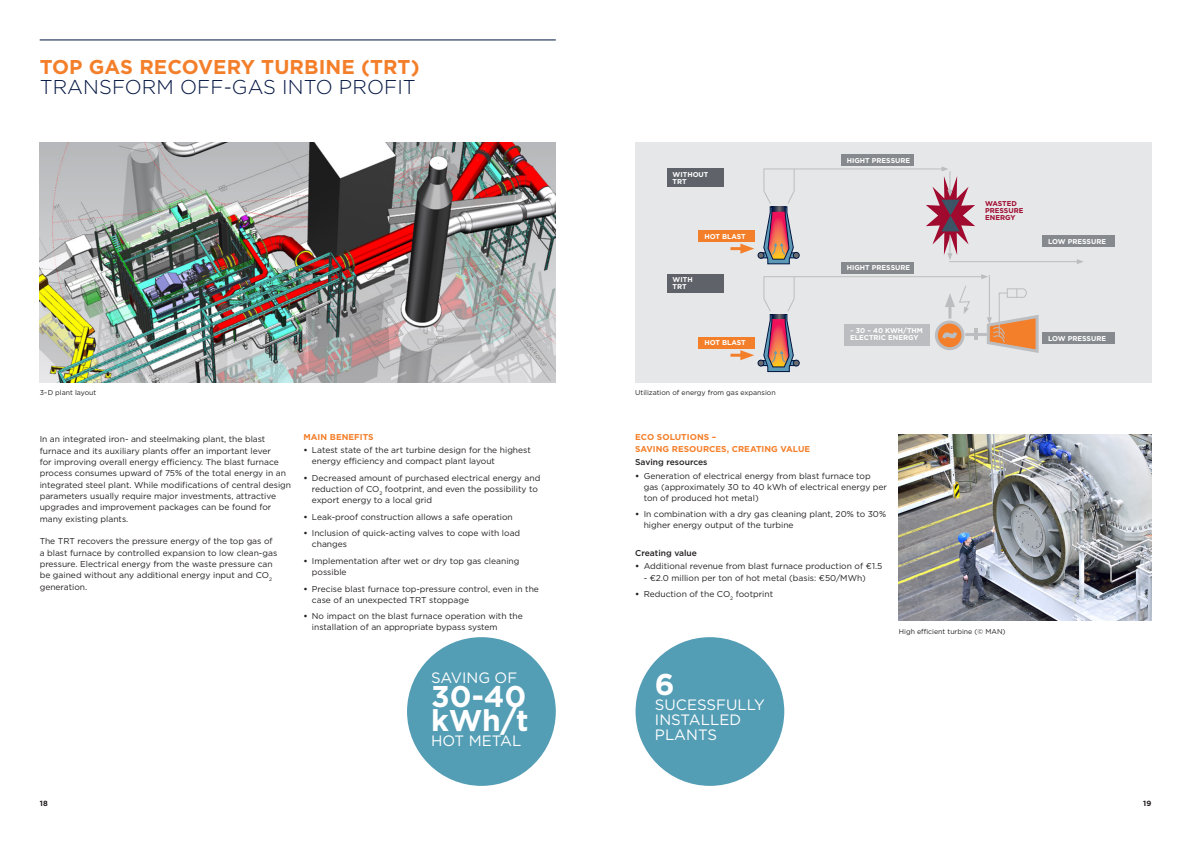
<style>
.page{position:relative;width:1191px;height:842px;background:#fff}
.page>*{position:absolute;margin:0;border:0;box-sizing:border-box;transform-origin:0 0}
.t1{font:700 30px/24px "Gotham";color:#fff}
._01__Headline_-_Light_-_25pt_-_orange{font:700 20px/20px "Gotham";letter-spacing:.005em;color:#f47f2a}
.t2{font:15px/15px "Gotham";color:#fff}
._01__Copy_-_Book_-_8_5_pt_-_black{font:8.5px/11.3px "Gotham";color:#231f20}
._02__Subhead_-_Bold_-_8_5pt_-_orange{font:700 8.5px/11.3px "Gotham";letter-spacing:.005em;color:#f47f2a}
._01__Copy_-_Book_-_8_5_pt_-_black-2{font:500 8.5px "Gotham";color:#231f20}
.t3{font:700 7.5px "Gotham";color:#231f20}
._06__Copy_-_Book_-_7pt_-_black{font:700 7px/7px "Gotham";color:#fff}
._06__Copy_-_Book_-_7pt_-_black-2{font:7px "Gotham";color:#231f20}
._06__Copy_-_Book_-_7pt_-_black-3{font:700 7px/7px "Gotham";color:#a00a2f}
.s1{font-weight:300;color:#001340}
.s2{font-weight:700}
</style>
<div class="page">
<hr style="left:40px;top:40px;width:516px;height:1px;background:#001340">
<img style="left:40px;top:142px;width:516px;height:241px">
<div style="left:635px;top:637px;width:149px;height:149px;background:#539db5;border-radius:50%"></div>
<div style="left:407px;top:637px;width:149px;height:149px;background:#539db5;border-radius:50%"></div>
<div style="left:635px;top:142px;width:516px;height:241px;background:#e6e7e9"></div>
<hr style="left:949px;top:261px;width:129px;height:1px;background:#bcbdc0">
<svg style="left:1076px;top:259px;width:7px;height:5px"></svg>
<div style="left:667px;top:168px;width:56px;height:19px;background:#5f6369"></div>
<div style="left:667px;top:274px;width:56px;height:19px;background:#5f6369"></div>
<div style="left:841px;top:154px;width:72px;height:12px;background:#868a8e"></div>
<div style="left:841px;top:262px;width:72px;height:12px;background:#868a8e"></div>
<div style="left:1042px;top:235px;width:72px;height:12px;background:#868a8e"></div>
<div style="left:1042px;top:332px;width:72px;height:12px;background:#868a8e"></div>
<div style="left:698px;top:230px;width:57px;height:12px;background:#f47f2a"></div>
<hr style="left:730px;top:247px;width:16px;height:3px;background:#f47f2a">
<svg style="left:740px;top:167px;width:235px;height:98px"></svg>
<div style="left:698px;top:337px;width:57px;height:12px;background:#f47f2a"></div>
<hr style="left:730px;top:354px;width:16px;height:3px;background:#f47f2a">
<svg style="left:740px;top:274px;width:299px;height:98px"></svg>
<div style="left:844px;top:324px;width:86px;height:21px;background:#bcbdc0"></div>
<img style="left:899px;top:435px;width:252px;height:186px">
<p class="_01__Headline_-_Light_-_25pt_-_orange" style="left:40px;top:57px;width:381px">TOP GAS RECOVERY TURBINE (TRT)<br><span class="s1">TRANSFORM OFF-GAS INTO PROFIT</span></p>
<p class="_06__Copy_-_Book_-_7pt_-_black-2" style="left:40px;top:388px;width:58px">3–D plant layout</p>
<p class="_01__Copy_-_Book_-_8_5_pt_-_black" style="left:40px;top:433px;width:253px">In an integrated iron- and steelmaking plant, the blast furnace and its auxiliary plants offer an important lever<br>for improving overall energy efficiency. The blast furnace process consumes upward of 75% of the total energy in an integrated steel plant. While modifications of central design parameters usually require major investments, attractive upgrades and improvement packages can be found for many existing plants.</p>
<p class="_01__Copy_-_Book_-_8_5_pt_-_black" style="left:40px;top:535px;width:239px">The TRT recovers the pressure energy of the top gas of a blast furnace by controlled expansion to low clean-gas pressure. Electrical energy from the waste pressure can be gained without any additional energy input and CO<sub>2 </sub>generation.</p>
<p class="_02__Subhead_-_Bold_-_8_5pt_-_orange" style="left:303px;top:431px;width:72px">MAIN BENEFITS</p>
<p class="_01__Copy_-_Book_-_8_5_pt_-_black" style="left:312px;top:445px;width:220px;line-height:11px;text-indent:-9px"><span class="s2">•</span> Latest state of the art turbine design for the highest energy efficiency and compact plant layout</p>
<p class="_01__Copy_-_Book_-_8_5_pt_-_black" style="left:312px;top:472px;width:230px;line-height:11px;text-indent:-9px"><span class="s2">•</span> Decreased amount of purchased electrical energy and reduction of CO<sub>2</sub> footprint, and even the possibility to export energy to a local grid</p>
<p class="_01__Copy_-_Book_-_8_5_pt_-_black" style="left:303px;top:511px;width:211px"><span class="s2">•</span> Leak-proof construction allows a safe operation</p>
<p class="_01__Copy_-_Book_-_8_5_pt_-_black" style="left:312px;top:528px;width:210px;line-height:11px;text-indent:-9px"><span class="s2">•</span> Inclusion of quick-acting valves to cope with load changes</p>
<p class="_01__Copy_-_Book_-_8_5_pt_-_black" style="left:312px;top:555px;width:209px;line-height:11px;text-indent:-9px"><span class="s2">•</span> Implementation after wet or dry top gas cleaning possible</p>
<p class="_01__Copy_-_Book_-_8_5_pt_-_black" style="left:312px;top:583px;width:228px;line-height:11px;text-indent:-9px"><span class="s2">•</span> Precise blast furnace top-pressure control, even in the case of an unexpected TRT stoppage</p>
<p class="_01__Copy_-_Book_-_8_5_pt_-_black" style="left:312px;top:611px;width:212px;line-height:11px;text-indent:-9px"><span class="s2">•</span> No impact on the blast furnace operation with the installation of an appropriate bypass system</p>
<p class="t2" style="left:431px;top:670px;width:88px">SAVING OF</p>
<p class="t1" style="left:431px;top:684px;width:99px">30-40 kWh/t</p>
<p class="t2" style="left:431px;top:733px;width:92px">HOT METAL</p>
<p class="_06__Copy_-_Book_-_7pt_-_black" style="left:672px;top:171px;width:37px">WITHOUT<br>TRT</p>
<p class="_06__Copy_-_Book_-_7pt_-_black" style="left:704px;top:233px;width:43px">HOT BLAST</p>
<p class="_06__Copy_-_Book_-_7pt_-_black" style="left:672px;top:276px;width:22px">WITH<br>TRT</p>
<p class="_06__Copy_-_Book_-_7pt_-_black" style="left:704px;top:339px;width:43px">HOT BLAST</p>
<p class="_06__Copy_-_Book_-_7pt_-_black-2" style="left:635px;top:388px;width:142px">Utilization of energy from gas expansion</p>
<p class="_06__Copy_-_Book_-_7pt_-_black" style="left:846px;top:157px;width:65px">HIGHT PRESSURE</p>
<p class="_06__Copy_-_Book_-_7pt_-_black" style="left:846px;top:264px;width:65px">HIGHT PRESSURE</p>
<p class="_06__Copy_-_Book_-_7pt_-_black" style="left:850px;top:327px;width:74px">~ 30 – 40 KWH/THM</p>
<p class="_06__Copy_-_Book_-_7pt_-_black" style="left:850px;top:334px;width:70px">ELECTRIC ENERGY</p>
<p class="_02__Subhead_-_Bold_-_8_5pt_-_orange" style="left:635px;top:431px;width:176px">ECO SOLUTIONS –<br>SAVING RESOURCES, CREATING VALUE</p>
<p class="_01__Copy_-_Book_-_8_5_pt_-_black-2" style="left:635px;top:456px;width:74px">Saving resources</p>
<p class="_01__Copy_-_Book_-_8_5_pt_-_black" style="left:643px;top:470px;width:245px;line-height:11px;text-indent:-9px"><span class="s2">•</span> Generation of electrical energy from blast furnace top gas (approximately 30 to 40 kWh of electrical energy per ton of produced hot metal)</p>
<p class="_01__Copy_-_Book_-_8_5_pt_-_black" style="left:643px;top:509px;width:244px;line-height:11px;text-indent:-9px"><span class="s2">•</span> In combination with a dry gas cleaning plant, 20% to 30% higher energy output of the turbine</p>
<p class="_01__Copy_-_Book_-_8_5_pt_-_black-2" style="left:635px;top:547px;width:63px">Creating value</p>
<p class="_01__Copy_-_Book_-_8_5_pt_-_black" style="left:635px;top:561px;width:249px"><span class="s2">•</span> Additional revenue from blast furnace production of €1.5</p>
<p class="_01__Copy_-_Book_-_8_5_pt_-_black" style="left:643px;top:572px;width:224px">- €2.0 million per ton of hot metal (basis: €50/MWh)</p>
<p class="_01__Copy_-_Book_-_8_5_pt_-_black" style="left:635px;top:588px;width:139px"><span class="s2">•</span> Reduction of the CO<sub>2</sub> footprint</p>
<p class="_06__Copy_-_Book_-_7pt_-_black-3" style="left:985px;top:200px;width:40px">WASTED<br>PRESSURE<br>ENERGY</p>
<p class="t1" style="left:655px;top:672px;width:21px">6</p>
<p class="t2" style="left:655px;top:697px;width:111px">SUCESSFULLY<br>INSTALLED<br>PLANTS</p>
<p class="_06__Copy_-_Book_-_7pt_-_black-2" style="left:899px;top:627px;width:108px">High efficient turbine (© MAN)</p>
<p class="_06__Copy_-_Book_-_7pt_-_black" style="left:1048px;top:238px;width:60px">LOW PRESSURE</p>
<p class="_06__Copy_-_Book_-_7pt_-_black" style="left:1048px;top:335px;width:60px">LOW PRESSURE</p>
<p class="t3" style="left:40px;top:798px;width:10px">18</p>
<p class="t3" style="left:1143px;top:798px;width:10px">19</p>
</div>
